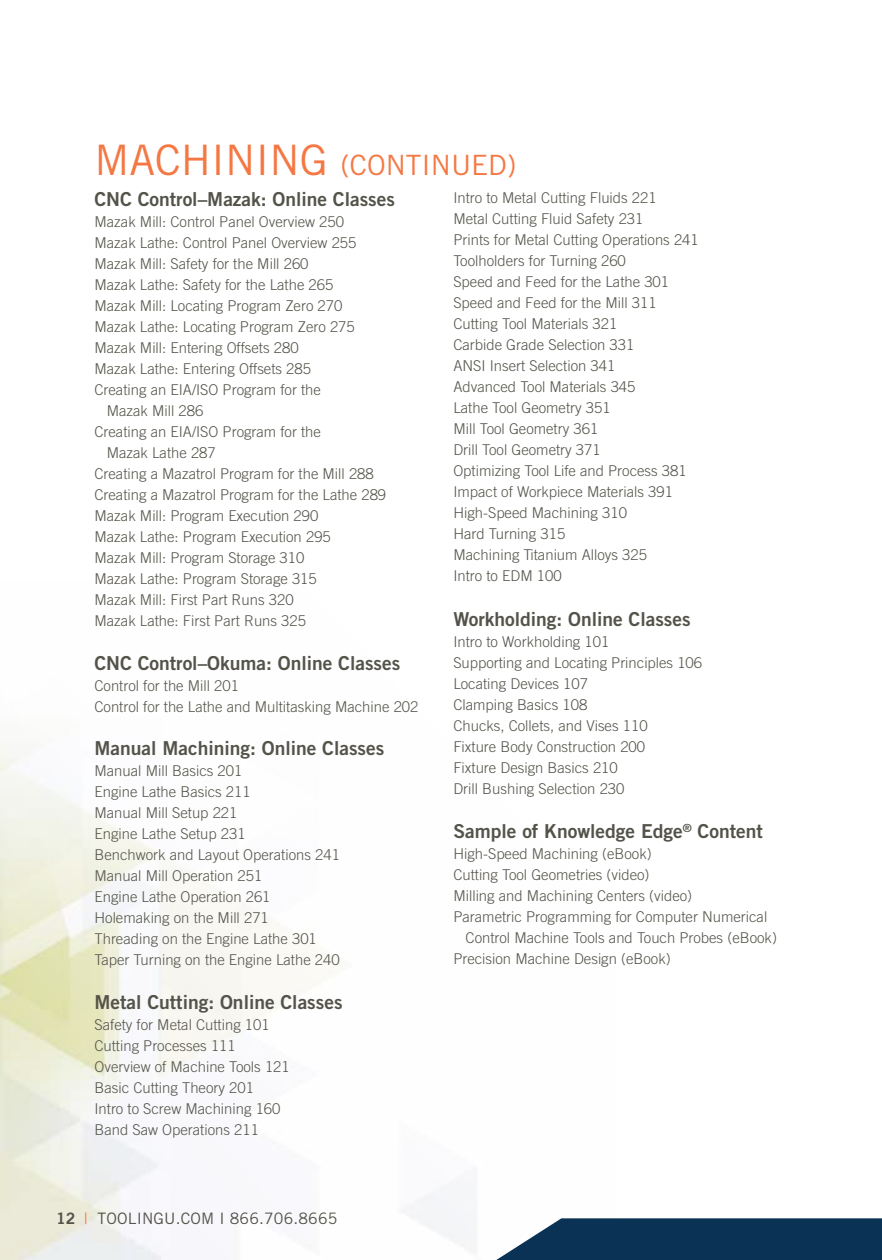
<style>
.page{position:relative;width:882px;height:1260px;background:#fff}
.page>*{position:absolute;margin:0;border:0;box-sizing:border-box;transform-origin:0 0}
.t1{font:28px "Trade Gothic LT Std";color:#f47844}
.t2{font:19.25px "Trade Gothic LT Std Bd 2";color:#54534a}
.t3{font:15.75px "Trade Gothic LT Std";letter-spacing:.01em;color:#54534a}
.t4{font:300 14.88px/21px "Trade Gothic LT Std";color:#54534a}
.s1{font-size:42px}
.s2{font-family:"Trade Gothic LT Std Bd 2"}
.s3{color:#f47844}
</style>
<div class="page">
<svg style="left:496px;top:1218px;width:386px;height:42px;background:#204563"></svg>
<h1 class="t1" style="left:94px;top:148px;width:423px"><span class="s1">MACHINING</span> (CONTINUED)</h1>
<p class="t2" style="left:94px;top:187px;width:302px">CNC Control–Mazak: Online Classes</p>
<p class="t4" style="left:94px;top:211px;width:251px">Mazak Mill: Control Panel Overview 250</p>
<p class="t4" style="left:94px;top:232px;width:263px">Mazak Lathe: Control Panel Overview 255</p>
<p class="t4" style="left:94px;top:253px;width:216px">Mazak Mill: Safety for the Mill 260</p>
<p class="t4" style="left:94px;top:274px;width:240px">Mazak Lathe: Safety for the Lathe 265</p>
<p class="t4" style="left:94px;top:295px;width:249px">Mazak Mill: Locating Program Zero 270</p>
<p class="t4" style="left:94px;top:316px;width:262px">Mazak Lathe: Locating Program Zero 275</p>
<p class="t4" style="left:94px;top:337px;width:206px">Mazak Mill: Entering Offsets 280</p>
<p class="t4" style="left:94px;top:358px;width:218px">Mazak Lathe: Entering Offsets 285</p>
<p class="t4" style="left:94px;top:379px;width:228px">Creating an EIA/ISO Program for the</p>
<p class="t4" style="left:107px;top:400px;width:98px">Mazak Mill 286</p>
<p class="t4" style="left:94px;top:421px;width:228px">Creating an EIA/ISO Program for the</p>
<p class="t4" style="left:107px;top:442px;width:111px">Mazak Lathe 287</p>
<p class="t4" style="left:94px;top:463px;width:281px">Creating a Mazatrol Program for the Mill 288</p>
<p class="t4" style="left:94px;top:484px;width:293px">Creating a Mazatrol Program for the Lathe 289</p>
<p class="t4" style="left:94px;top:505px;width:225px">Mazak Mill: Program Execution 290</p>
<p class="t4" style="left:94px;top:526px;width:238px">Mazak Lathe: Program Execution 295</p>
<p class="t4" style="left:94px;top:547px;width:211px">Mazak Mill: Program Storage 310</p>
<p class="t4" style="left:94px;top:568px;width:224px">Mazak Lathe: Program Storage 315</p>
<p class="t4" style="left:94px;top:589px;width:201px">Mazak Mill: First Part Runs 320</p>
<p class="t4" style="left:94px;top:610px;width:213px">Mazak Lathe: First Part Runs 325</p>
<p class="t2" style="left:94px;top:651px;width:307px">CNC Control–Okuma: Online Classes</p>
<p class="t4" style="left:94px;top:675px;width:326px">Control for the Mill 201<br>Control for the Lathe and Multitasking Machine 202</p>
<p class="t2" style="left:94px;top:737px;width:291px">Manual Machining: Online Classes</p>
<p class="t4" style="left:94px;top:760px;width:247px">Manual Mill Basics 201<br>Engine Lathe Basics 211<br>Manual Mill Setup 221<br>Engine Lathe Setup 231<br>Benchwork and Layout Operations 241<br>Manual Mill Operation 251<br>Engine Lathe Operation 261<br>Holemaking on the Mill 271<br>Threading on the Engine Lathe 301<br>Taper Turning on the Engine Lathe 240</p>
<p class="t2" style="left:94px;top:990px;width:250px">Metal Cutting: Online Classes</p>
<p class="t4" style="left:94px;top:1014px;width:197px">Safety for Metal Cutting 101<br>Cutting Processes 111<br>Overview of Machine Tools 121<br>Basic Cutting Theory 201<br>Intro to Screw Machining 160<br>Band Saw Operations 211</p>
<p class="t3" style="left:56px;top:1209px;width:283px"><span class="s2">12</span> <span class="s3">|</span> TOOLINGU.COM I 866.706.8665</p>
<p class="t4" style="left:453px;top:187px;width:247px">Intro to Metal Cutting Fluids 221<br>Metal Cutting Fluid Safety 231<br>Prints for Metal Cutting Operations 241<br>Toolholders for Turning 260<br>Speed and Feed for the Lathe 301<br>Speed and Feed for the Mill 311<br>Cutting Tool Materials 321<br>Carbide Grade Selection 331<br>ANSI Insert Selection 341<br>Advanced Tool Materials 345<br>Lathe Tool Geometry 351<br>Mill Tool Geometry 361<br>Drill Tool Geometry 371<br>Optimizing Tool Life and Process 381<br>Impact of Workpiece Materials 391<br>High-Speed Machining 310<br>Hard Turning 315<br>Machining Titanium Alloys 325<br>Intro to EDM 100</p>
<p class="t2" style="left:453px;top:607px;width:239px">Workholding: Online Classes</p>
<p class="t4" style="left:453px;top:631px;width:250px">Intro to Workholding 101<br>Supporting and Locating Principles 106<br>Locating Devices 107<br>Clamping Basics 108<br>Chucks, Collets, and Vises 110<br>Fixture Body Construction 200<br>Fixture Design Basics 210<br>Drill Bushing Selection 230</p>
<p class="t2" style="left:453px;top:819px;width:311px">Sample of Knowledge Edge<sup>®</sup> Content</p>
<p class="t4" style="left:453px;top:843px;width:200px">High-Speed Machining (eBook)</p>
<p class="t4" style="left:453px;top:864px;width:198px">Cutting Tool Geometries (video)</p>
<p class="t4" style="left:453px;top:885px;width:240px">Milling and Machining Centers (video)</p>
<p class="t4" style="left:453px;top:906px;width:315px">Parametric Programming for Computer Numerical</p>
<p class="t4" style="left:466px;top:927px;width:313px">Control Machine Tools and Touch Probes (eBook)</p>
<p class="t4" style="left:453px;top:948px;width:219px">Precision Machine Design (eBook)</p>
</div>
